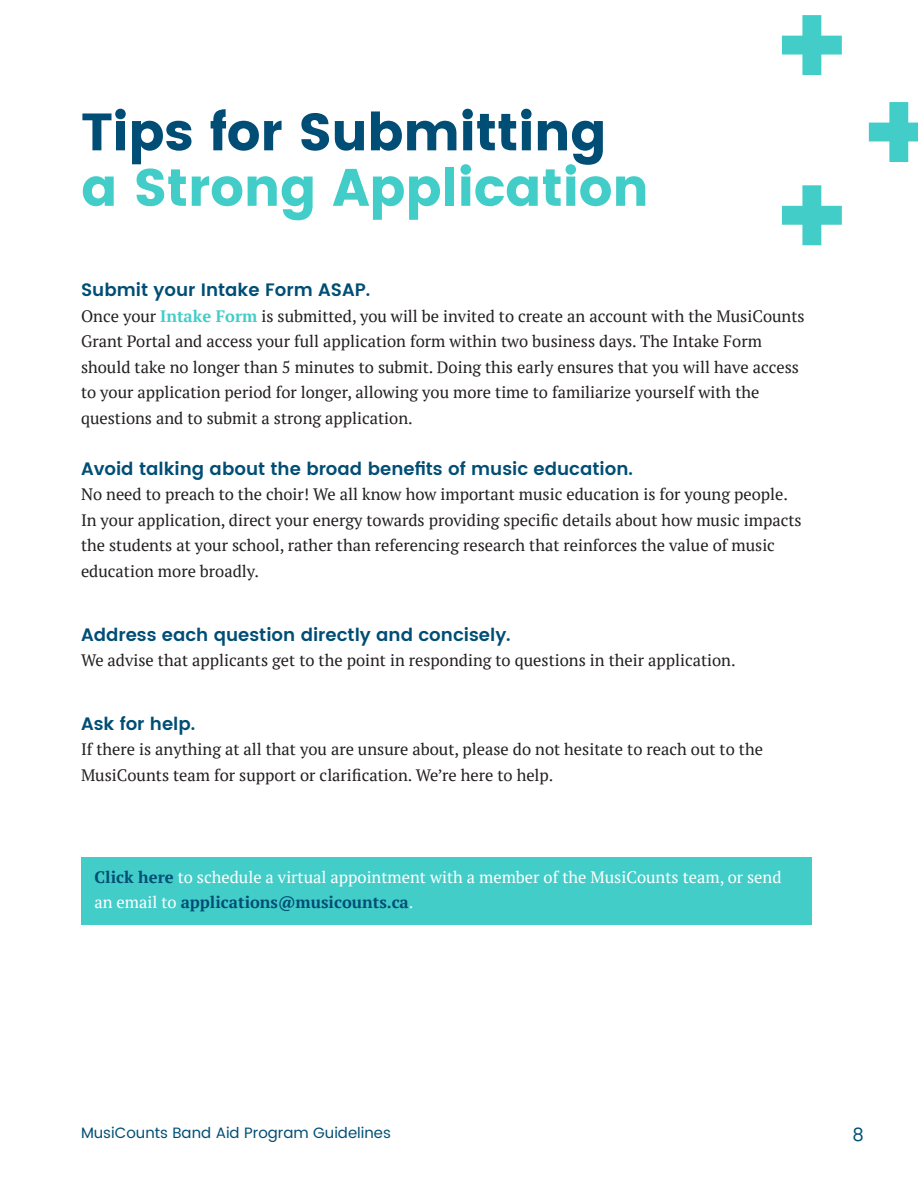
<style>
.page{position:relative;width:918px;height:1188px;background:#fff}
.page>*{position:absolute;margin:0;border:0;box-sizing:border-box;transform-origin:0 0}
.t1{font:52.5px "Poppins";letter-spacing:-.01em;color:#43cdc8}
.t2{font:52.5px "Poppins";letter-spacing:-.015em;color:#004e75}
.list_-_small{font:600 18px "Poppins";color:#004e75}
.t3{font:18px "Poppins";color:#004e75}
.list_-_small-2{font:16.5px/25.5px "PT Serif";color:#231f20}
.list_-_small-3{font:16.5px/25.5px "PT Serif";color:#fff}
.t4{font:15px "Poppins";color:#004e75}
.s1{font-weight:700;color:#43cdc8}
.s2{font-weight:700;color:#004e75}
</style>
<div class="page">
<svg style="left:782px;top:185px;width:60px;height:60px"></svg>
<svg style="left:782px;top:15px;width:60px;height:60px"></svg>
<svg style="left:869px;top:102px;width:49px;height:60px"></svg>
<div style="left:81px;top:857px;width:731px;height:67px;background:#43cdc8"></div>
<p class="t2" style="left:81px;top:102px;width:527px">Tips for Submitting</p>
<p class="t1" style="left:81px;top:157px;width:569px">a Strong Application</p>
<p class="list_-_small" style="left:81px;top:276px;width:291px">Submit your Intake Form ASAP.</p>
<p class="list_-_small-2" style="left:81px;top:303px;width:725px">Once your <span class="s1">Intake Form</span> is submitted, you will be invited to create an account with the MusiCounts Grant Portal and access your full application form within two business days. The Intake Form should take no longer than 5 minutes to submit. Doing this early ensures that you will have access to your application period for longer, allowing you more time to familiarize yourself with the questions and to submit a strong application.</p>
<p class="list_-_small" style="left:81px;top:455px;width:553px">Avoid talking about the broad benefits of music education.</p>
<p class="list_-_small-2" style="left:81px;top:481px;width:722px">No need to preach to the choir! We all know how important music education is for young people.<br>In your application, direct your energy towards providing specific details about how music impacts the students at your school, rather than referencing research that reinforces the value of music education more broadly.</p>
<p class="list_-_small" style="left:81px;top:621px;width:431px">Address each question directly and concisely.</p>
<p class="list_-_small-2" style="left:81px;top:647px;width:656px">We advise that applicants get to the point in responding to questions in their application.</p>
<p class="list_-_small" style="left:81px;top:710px;width:116px">Ask for help.</p>
<p class="list_-_small-2" style="left:81px;top:736px;width:683px">If there is anything at all that you are unsure about, please do not hesitate to reach out to the<br>MusiCounts team for support or clarification. We’re here to help.</p>
<p class="list_-_small-3" style="left:94px;top:864px;width:689px"><span class="s2">Click here</span> to schedule a virtual appointment with a member of the MusiCounts team, or send an email to <span class="s2">applications@musicounts.ca</span>.</p>
<p class="t4" style="left:81px;top:1122px;width:311px">MusiCounts Band Aid Program Guidelines</p>
<p class="t3" style="left:853px;top:1122px;width:13px">8</p>
</div>
